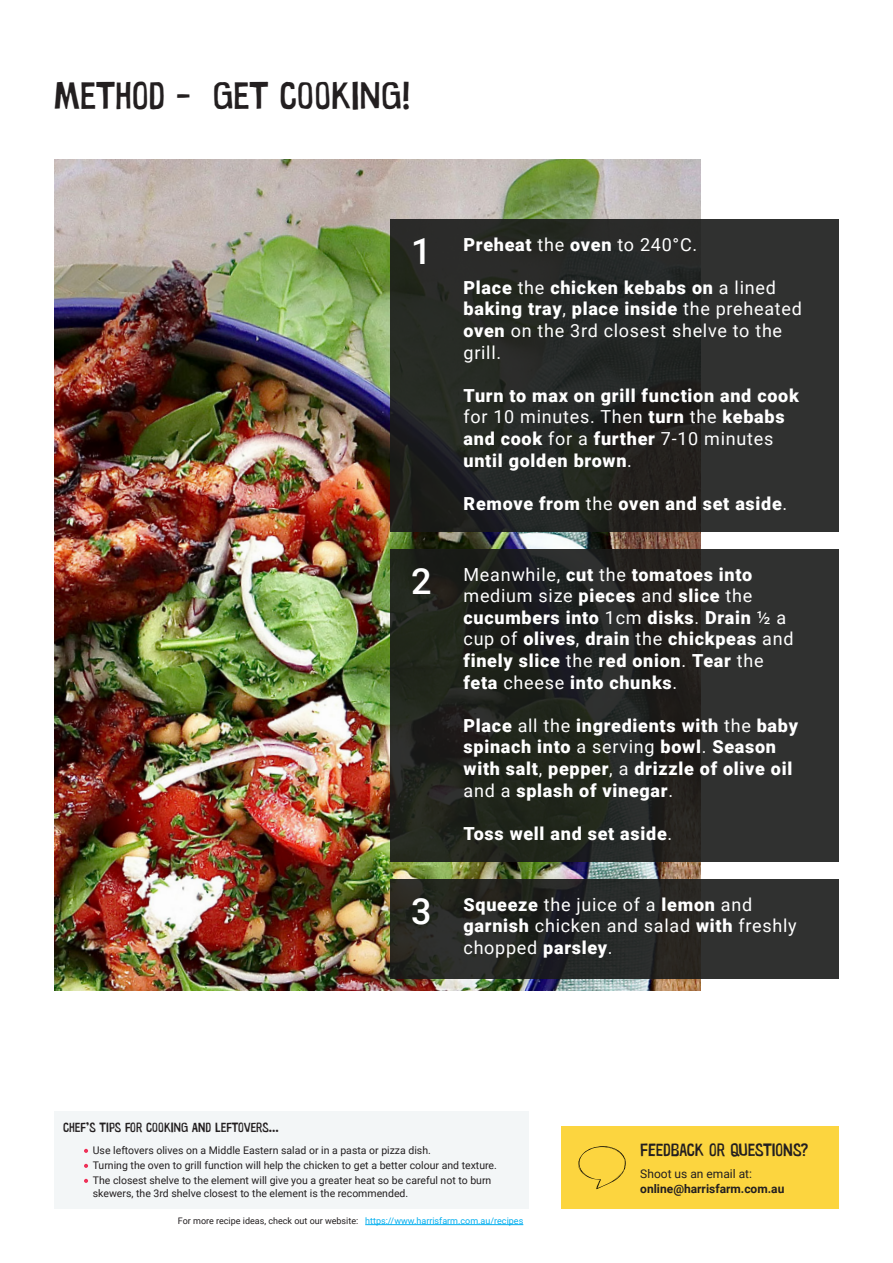
<style>
.page{position:relative;width:893px;height:1263px;background:#fff}
.page>*{position:absolute;margin:0;border:0;box-sizing:border-box;transform-origin:0 0}
.t1{font:39px "Warugaki";color:#231f20}
.t2{font:500 36px "Roboto";color:#fff}
.t3{font:900 18px/21.6px "Roboto";letter-spacing:.04em;color:#fff}
.t4{font:18px/21.6px "Roboto";letter-spacing:.04em;color:#fff}
.t5{font:18px "Warugaki";color:#231f20}
.t6{font:13.5px "Warugaki";color:#231f20}
.t7{font:700 12px "Roboto";color:#231f20}
.t8{font:12px "Roboto";color:#231f20}
.t9{font:10.5px/12.6px "Roboto";color:#231f20}
.t10{font:9px "Roboto";color:#231f20}
.t11{font:9px "Roboto";color:#00aeef}
.s1{font-weight:400}
.s2{font-weight:900}
</style>
<div class="page">
<div style="left:561px;top:1126px;width:278px;height:83px;background:#fcd53f"></div>
<hr style="left:365px;top:1224px;width:158px;height:1px;background:#00aeef">
<img style="left:54px;top:159px;width:646px;height:832px">
<svg style="left:390px;top:219px;width:449px;height:312px;background:#272927"></svg>
<svg style="left:390px;top:879px;width:449px;height:99px;background:#282a27"></svg>
<svg style="left:390px;top:549px;width:449px;height:312px;background:#252723"></svg>
<div style="left:54px;top:1111px;width:474px;height:98px;background:#f3f6f7"></div>
<svg style="left:84px;top:1149px;width:4px;height:4px"></svg>
<svg style="left:84px;top:1164px;width:4px;height:4px"></svg>
<svg style="left:84px;top:1179px;width:4px;height:4px"></svg>
<svg style="left:578px;top:1146px;width:48px;height:43px"></svg>
<p class="t1" style="left:54px;top:72px;width:358px">METHOD - GET COOKING!</p>
<p class="t2" style="left:411px;top:226px;width:22px">1</p>
<p class="t3" style="left:464px;top:233px;width:235px">Preheat <span class="s1">the</span> oven <span class="s1">to 240°C.</span></p>
<p class="t4" style="left:464px;top:276px;width:340px"><span class="s2">Place</span> the <span class="s2">chicken kebabs on</span> a lined <span class="s2">baking tray</span>, <span class="s2">place inside</span> the preheated <span class="s2">oven</span> on the 3rd closest shelve to the grill.</p>
<p class="t3" style="left:464px;top:384px;width:337px">Turn to max on grill function and cook <span class="s1">for 10 minutes. Then</span> turn <span class="s1">the</span> kebabs and cook <span class="s1">for a</span> further <span class="s1">7-10 minutes </span>until golden brown<span class="s1">.</span></p>
<p class="t3" style="left:464px;top:492px;width:325px">Remove from <span class="s1">the</span> oven and set aside<span class="s1">.</span></p>
<p class="t2" style="left:411px;top:556px;width:22px">2</p>
<p class="t3" style="left:464px;top:563px;width:331px"><span class="s1">Meanwhile,</span> cut <span class="s1">the</span> tomatoes into <span class="s1">medium size</span> pieces <span class="s1">and</span> slice <span class="s1">the </span>cucumbers into <span class="s1">1cm</span> disks<span class="s1">.</span> Drain <span class="s1">½ a cup of</span> olives<span class="s1">,</span> drain <span class="s1">the</span> chickpeas <span class="s1">and </span>finely slice <span class="s1">the</span> red onion<span class="s1">.</span> Tear <span class="s1">the </span>feta <span class="s1">cheese</span> into chunks<span class="s1">.</span></p>
<p class="t3" style="left:464px;top:714px;width:336px">Place <span class="s1">all the</span> ingredients with <span class="s1">the</span> baby spinach into <span class="s1">a serving</span> bowl<span class="s1">.</span> Season with salt<span class="s1">,</span> pepper<span class="s1">, a</span> drizzle of olive oil <span class="s1">and a</span> splash of vinegar<span class="s1">.</span></p>
<p class="t3" style="left:464px;top:822px;width:210px">Toss well and set aside<span class="s1">.</span></p>
<p class="t2" style="left:411px;top:886px;width:22px">3</p>
<p class="t4" style="left:464px;top:893px;width:335px"><span class="s2">Squeeze</span> the juice of a <span class="s2">lemon</span> and <span class="s2">garnish</span> chicken and salad <span class="s2">with</span> freshly chopped <span class="s2">parsley</span>.</p>
<p class="t6" style="left:63px;top:1119px;width:217px">CHEF’S TIPS FOR COOKING AN D LEFTOVERS...</p>
<p class="t9" style="left:93px;top:1144px;width:340px">Use leftovers olives on a Middle Eastern salad or in a pasta or pizza dish.</p>
<p class="t9" style="left:93px;top:1159px;width:406px">Turning the oven to grill function will help the chicken to get a better colour and texture.</p>
<p class="t9" style="left:93px;top:1174px;width:400px">The closest shelve to the element will give you a greater heat so be careful not to burn skewers, the 3rd shelve closest to the element is the recommended.</p>
<p class="t10" style="left:178px;top:1214px;width:182px">For more recipe ideas, check out our website:</p>
<p class="t11" style="left:365px;top:1214px;width:160px">https://www.harrisfarm.com.au/recipes</p>
<p class="t5" style="left:640px;top:1139px;width:169px">FEEDBACK OR QUESTIONS?</p>
<p class="t8" style="left:640px;top:1165px;width:113px">Shoot us an email at:</p>
<p class="t7" style="left:640px;top:1180px;width:146px">online@harrisfarm.com.au</p>
</div>
